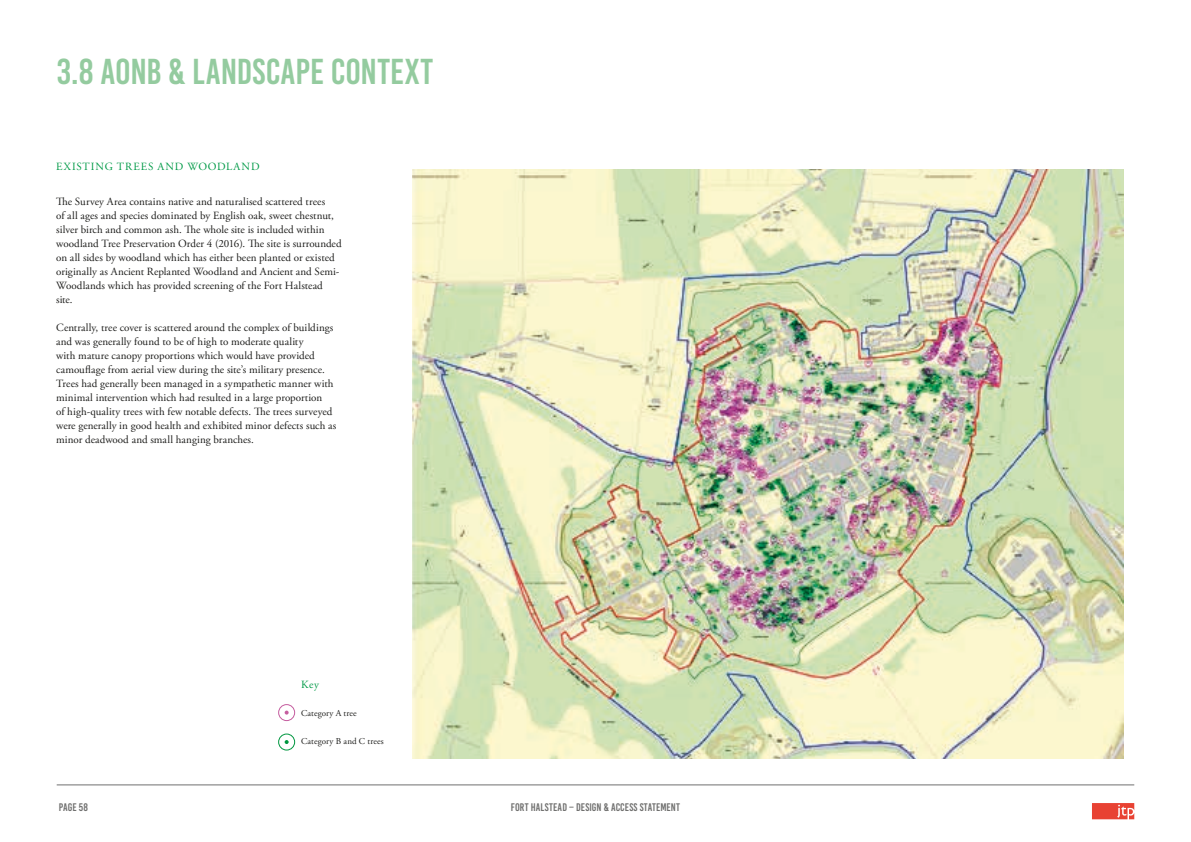
<style>
.page{position:relative;width:1191px;height:842px;background:#fff}
.page>*{position:absolute;margin:0;border:0;box-sizing:border-box;transform-origin:0 0}
.t1{font:36px "Bebas Kai";color:#94cb9f}
.t2{font:11px/14px "Adobe Garamond Pro";letter-spacing:.005em;color:#1d1d1b}
.t3{font:11px "Bebas Kai";letter-spacing:.01em;color:#70706f}
.t4{font:11px "Adobe Garamond Pro";letter-spacing:.08em;color:#009a47}
.t5{font:9px "Adobe Garamond Pro";letter-spacing:.015em;color:#1d1d1b}
</style>
<div class="page">
<hr style="left:57px;top:785px;width:1077px;height:1px;background:#70706f">
<svg style="left:1092px;top:803px;width:42px;height:16px"></svg>
<img style="left:412px;top:170px;width:711px;height:589px">
<div style="left:278px;top:704px;width:17px;height:17px;border:1px solid #c55d9f;border-radius:50%"></div>
<svg style="left:285px;top:711px;width:4px;height:4px"></svg>
<div style="left:278px;top:733px;width:17px;height:17px;border:1px solid #009740;border-radius:50%"></div>
<svg style="left:285px;top:740px;width:4px;height:4px"></svg>
<h1 class="t1" style="left:57px;top:52px;width:378px">3.8 AONB &amp; LANDSCAPE CONTEXT</h1>
<p class="t4" style="left:56px;top:159px;width:205px">EXISTING TREES AND WOODLAND</p>
<p class="t2" style="left:56px;top:194px;width:287px">The Survey Area contains native and naturalised scattered trees<br>of all ages and species dominated by English oak, sweet chestnut, silver birch and common ash. The whole site is included within woodland Tree Preservation Order 4 (2016). The site is surrounded on all sides by woodland which has either been planted or existed originally as Ancient Replanted Woodland and Ancient and Semi-Woodlands which has provided screening of the Fort Halstead site.</p>
<p class="t2" style="left:56px;top:320px;width:282px">Centrally, tree cover is scattered around the complex of buildings and was generally found to be of high to moderate quality<br>with mature canopy proportions which would have provided camouflage from aerial view during the site’s military presence.<br>Trees had generally been managed in a sympathetic manner with minimal intervention which had resulted in a large proportion<br>of high-quality trees with few notable defects. The trees surveyed were generally in good health and exhibited minor defects such as minor deadwood and small hanging branches.</p>
<p class="t4" style="left:301px;top:678px;width:19px">Key</p>
<p class="t5" style="left:301px;top:707px;width:57px">Category A tree</p>
<p class="t5" style="left:301px;top:735px;width:84px">Category B and C trees</p>
<p class="t3" style="left:59px;top:801px;width:31px">PAGE 58</p>
<p class="t3" style="left:511px;top:801px;width:171px">FORT HALSTEAD – DESIGN &amp; ACCESS STATEMENT</p>
</div>
